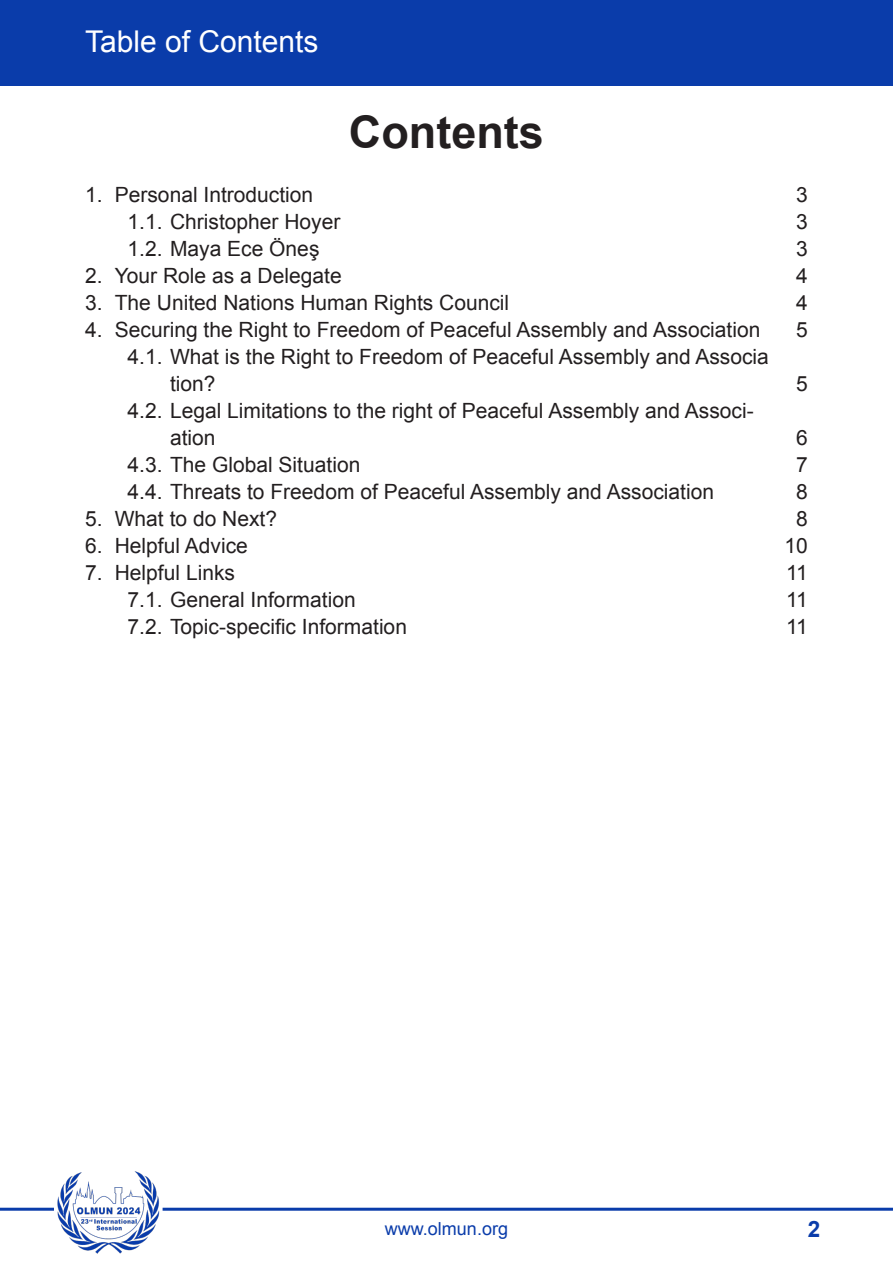
<style>
.page{position:relative;width:893px;height:1263px;background:#fff}
.page>*{position:absolute;margin:0;border:0;box-sizing:border-box;transform-origin:0 0}
.TOC_title{font:700 45px "Arial";color:#231f20}
.t1{font:30px "Arial";color:#fff}
.t2{font:700 22.5px "Arial";color:#0a3caa}
.t3{font:21px/27px "Arial";color:#231f20}
.t4{font:18px "Arial";color:#0a3caa}
</style>
<div class="page">
<hr style="left:0;top:1208px;width:54px;height:3px;background:#0a3caa">
<hr style="left:163px;top:1208px;width:730px;height:3px;background:#0a3caa">
<div style="left:0;top:0;width:893px;height:85px;background:#0a3caa"></div>
<img style="left:57px;top:1171px;width:103px;height:83px">
<p class="t1" style="left:85px;top:21px;width:235px">Table of Contents</p>
<p class="TOC_title" style="left:349px;top:102px;width:196px">Contents</p>
<p class="t3" style="left:85px;top:181px;width:230px">1. Personal Introduction</p>
<p class="t3" style="left:796px;top:181px;width:13px">3</p>
<p class="t3" style="left:128px;top:208px;width:214px">1.1. Christopher Hoyer</p>
<p class="t3" style="left:796px;top:208px;width:13px">3</p>
<p class="t3" style="left:128px;top:235px;width:193px">1.2. Maya Ece Öneş</p>
<p class="t3" style="left:796px;top:235px;width:13px">3</p>
<p class="t3" style="left:85px;top:262px;width:258px">2. Your Role as a Delegate</p>
<p class="t3" style="left:796px;top:262px;width:13px">4</p>
<p class="t3" style="left:85px;top:289px;width:426px">3. The United Nations Human Rights Council</p>
<p class="t3" style="left:796px;top:289px;width:13px">4</p>
<p class="t3" style="left:85px;top:316px;width:677px">4. Securing the Right to Freedom of Peaceful Assembly and Association</p>
<p class="t3" style="left:796px;top:316px;width:13px">5</p>
<p class="t3" style="left:170px;top:343px;width:600px;text-indent:-43px">4.1. What is the Right to Freedom of Peaceful Assembly and Associa tion?</p>
<p class="t3" style="left:796px;top:370px;width:13px">5</p>
<p class="t3" style="left:170px;top:397px;width:585px;text-indent:-43px">4.2. Legal Limitations to the right of Peaceful Assembly and Associ&shy;ation</p>
<p class="t3" style="left:796px;top:424px;width:13px">6</p>
<p class="t3" style="left:128px;top:451px;width:234px">4.3. The Global Situation</p>
<p class="t3" style="left:796px;top:451px;width:13px">7</p>
<p class="t3" style="left:128px;top:478px;width:588px">4.4. Threats to Freedom of Peaceful Assembly and Association</p>
<p class="t3" style="left:796px;top:478px;width:13px">8</p>
<p class="t3" style="left:85px;top:505px;width:194px">5. What to do Next?</p>
<p class="t3" style="left:796px;top:505px;width:13px">8</p>
<p class="t3" style="left:85px;top:532px;width:164px">6. Helpful Advice</p>
<p class="t3" style="left:785px;top:532px;width:25px">10</p>
<p class="t3" style="left:85px;top:559px;width:151px">7. Helpful Links</p>
<p class="t3" style="left:786px;top:559px;width:23px">11</p>
<p class="t3" style="left:128px;top:586px;width:230px">7.1. General Information</p>
<p class="t3" style="left:786px;top:586px;width:23px">11</p>
<p class="t3" style="left:128px;top:613px;width:281px">7.2. Topic-specific Information</p>
<p class="t3" style="left:786px;top:613px;width:23px">11</p>
<p class="t4" style="left:385px;top:1216px;width:125px">www.olmun.org</p>
<p class="t2" style="left:808px;top:1214px;width:14px">2</p>
</div>
